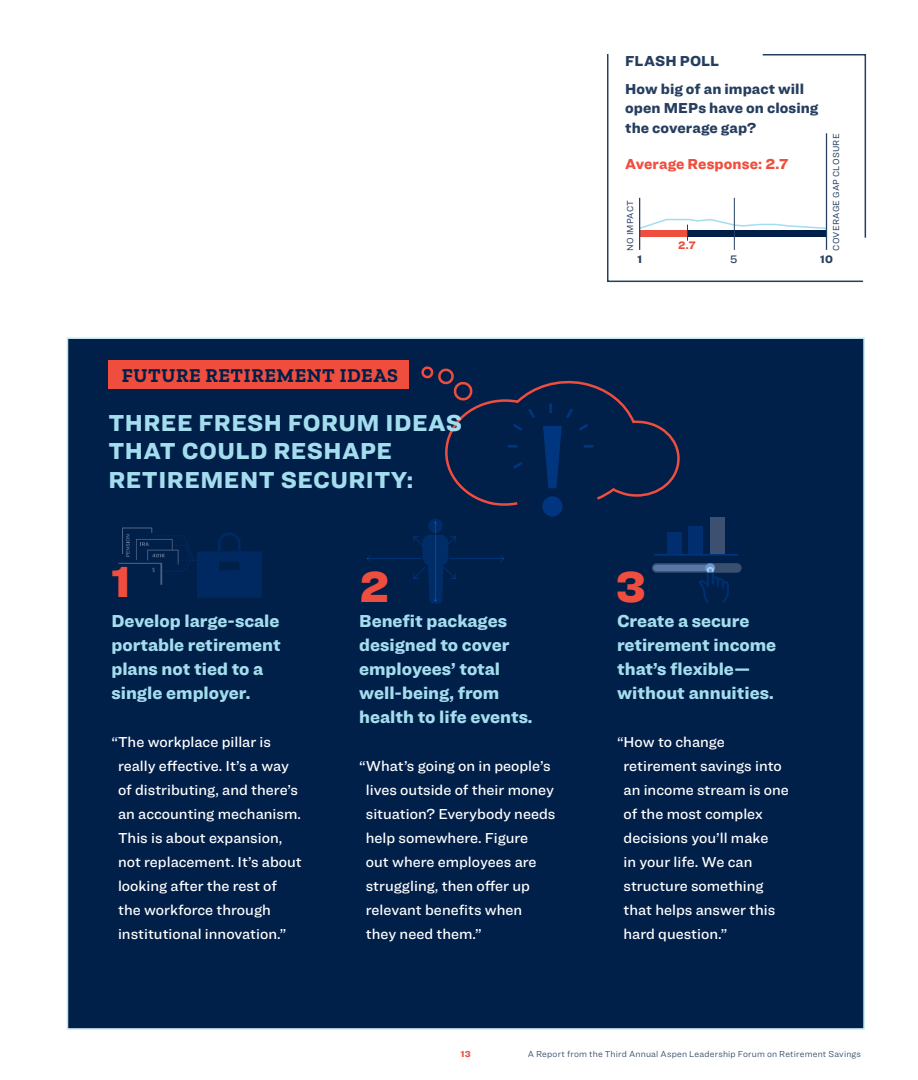
<style>
.page{position:relative;width:918px;height:1080px;background:#fff}
.page>*{position:absolute;margin:0;border:0;box-sizing:border-box;transform-origin:0 0}
.Big_Numbers{font:900 45px "Ringside";color:#ef4d3d}
.Sidebar_Head{font:900 24px/28.5px "Ringside";letter-spacing:.02em;color:#a4ddee}
.Sidebar_Head-2{font:700 19.5px "Zilla Slab";letter-spacing:.03em;color:#001f49}
.Sidebar_Text_K_O{font:900 18px/24px "Ringside";color:#a4ddee}
.Sidebar_Text_K_O-2{font:500 15px/24px "Ringside";color:#fff}
.Flash_Poll_Head{font:900 15px/19.5px "Ringside";letter-spacing:.005em;color:#253e5f}
.Flash_Poll_Head-2{font:900 15px "Ringside";letter-spacing:.005em;color:#ef4d3d}
.Flash_Poll_Head-3{font:900 11.25px "Ringside";color:#253e5f}
.Flash_Poll_Head-4{font:900 11.25px "Ringside";color:#ef4d3d}
.Flash_Poll_Head-5{font:500 11.25px "Ringside";color:#253e5f}
.t1{font:300 9px "Ringside";letter-spacing:.02em;color:#253e5f}
.Flash_Poll_Head-6{font:9px "Ringside";letter-spacing:.025em;color:#253e5f}
.t2{font:900 9px "Ringside";color:#ef4d3d}
</style>
<div class="page">
<div style="left:67px;top:338px;width:798px;height:692px;background:#001f49;border:2px solid #c3e6ec"></div>
<div style="left:108px;top:360px;width:300px;height:28px;background:#ef4d3d"></div>
<hr style="left:367px;top:558px;width:54px;height:1px;background:#fff">
<svg style="left:366px;top:555px;width:5px;height:7px"></svg>
<div style="left:652px;top:563px;width:90px;height:10px;background:#394f6f;border-radius:5px"></div>
<hr style="left:654px;top:554px;width:85px;height:2px;background:#fff">
<svg style="left:118px;top:527px;width:144px;height:71px"></svg>
<svg style="left:413px;top:366px;width:318px;height:237px"></svg>
<svg style="left:607px;top:54px;width:257px;height:229px"></svg>
<svg style="left:638px;top:54px;width:229px;height:187px"></svg>
<p class="Flash_Poll_Head" style="left:625px;top:50px;width:96px">FLASH POLL</p>
<p class="Flash_Poll_Head" style="left:625px;top:79px;width:195px">How big of an impact will open MEPs have on closing the coverage gap?</p>
<p class="Flash_Poll_Head-2" style="left:625px;top:153px;width:165px">Average Response: 2.7</p>
<p class="Flash_Poll_Head-6" style="left:624px;top:251px;width:52px;rotate:-90deg">NO IMPACT</p>
<p class="Flash_Poll_Head-4" style="left:678px;top:236px;width:19px">2.7</p>
<p class="Flash_Poll_Head-6" style="left:830px;top:251px;width:119px;rotate:-90deg">COVERAGE GAP CLOSURE</p>
<p class="Sidebar_Head-2" style="left:122px;top:364px;width:278px">FUTURE RETIREMENT IDEAS</p>
<p class="Sidebar_Head" style="left:108px;top:407px;width:355px">THREE FRESH FORUM IDEAS<br>THAT COULD RESHAPE<br>RETIREMENT SECURITY:</p>
<p class="Flash_Poll_Head-3" style="left:638px;top:251px;width:6px">1</p>
<p class="Flash_Poll_Head-5" style="left:730px;top:251px;width:9px">5</p>
<p class="Flash_Poll_Head-3" style="left:820px;top:251px;width:14px">10</p>
<p class="Big_Numbers" style="left:111px;top:548px;width:21px">1</p>
<p class="Big_Numbers" style="left:360px;top:553px;width:31px">2</p>
<p class="Big_Numbers" style="left:616px;top:553px;width:32px">3</p>
<p class="Sidebar_Text_K_O" style="left:111px;top:608px;width:171px">Develop large-scale portable retirement plans not tied to a single employer.</p>
<p class="Sidebar_Text_K_O-2" style="left:118px;top:729px;width:185px;text-indent:-7px">“The workplace pillar is really effective. It’s a way of distributing, and there’s an accounting mechanism.<br>This is about expansion, not replacement. It’s about looking after the rest of the workforce through institutional innovation.”</p>
<p class="Sidebar_Text_K_O" style="left:359px;top:608px;width:175px">Benefit packages designed to cover employees’ total well-being, from health to life events.</p>
<p class="Sidebar_Text_K_O-2" style="left:366px;top:753px;width:191px;text-indent:-7px">“What’s going on in people’s lives outside of their money situation? Everybody needs help somewhere. Figure<br>out where employees are struggling, then offer up relevant benefits when they need them.”</p>
<p class="Sidebar_Text_K_O" style="left:617px;top:608px;width:161px">Create a secure retirement income that’s flexible— without annuities.</p>
<p class="Sidebar_Text_K_O-2" style="left:624px;top:729px;width:167px;text-indent:-7px">“How to change retirement savings into an income stream is one of the most complex decisions you’ll make<br>in your life. We can structure something that helps answer this hard question.”</p>
<p class="t2" style="left:461px;top:1047px;width:11px">13</p>
<p class="t1" style="left:528px;top:1048px;width:335px">A Report from the Third Annual Aspen Leadership Forum on Retirement Savings</p>
</div>
